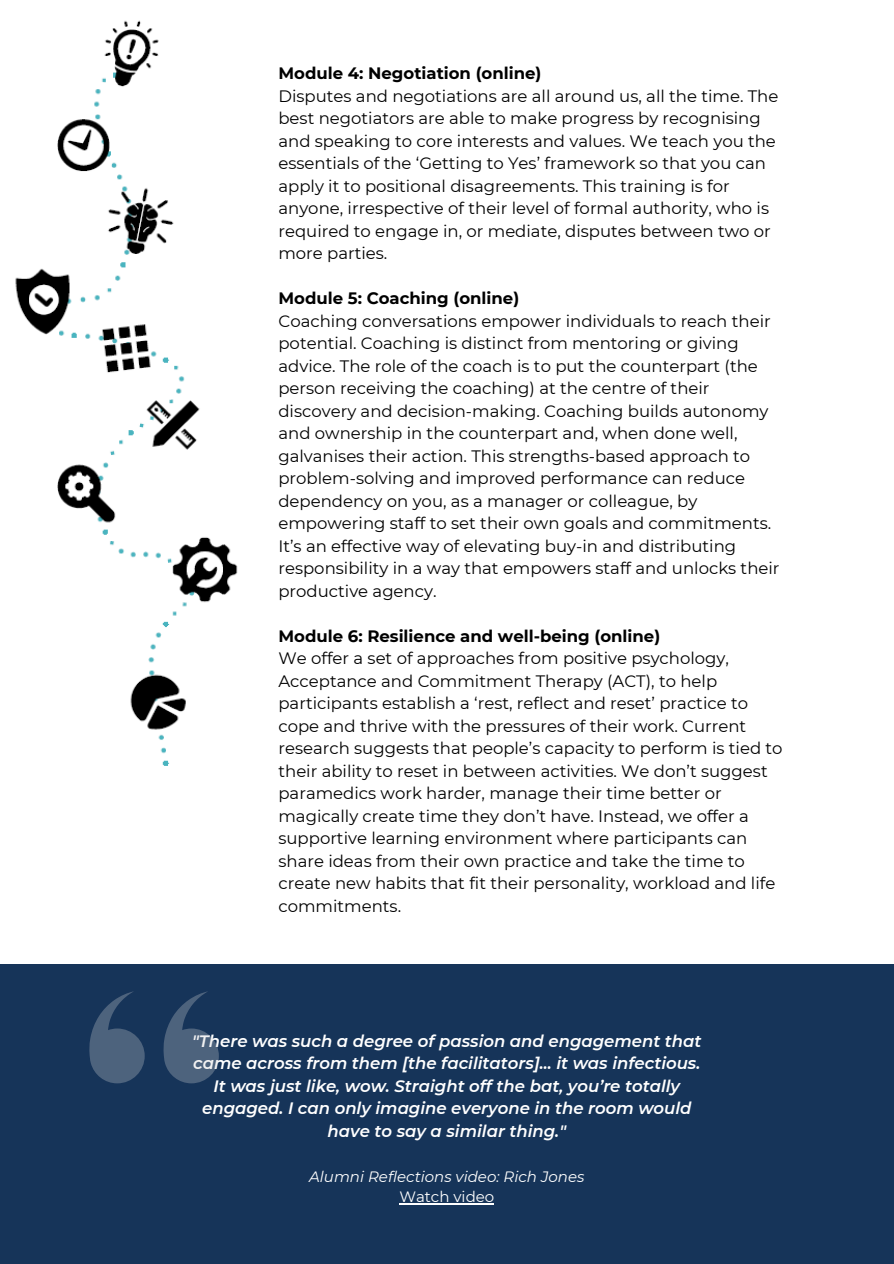
<style>
.page{position:relative;width:894px;height:1264px;background:#fff}
.page>*{position:absolute;margin:0;border:0;box-sizing:border-box;transform-origin:0 0}
.t1{font:16.5px/22.5px "Montserrat";color:#000}
.t2{font:italic 600 16.5px/22.5px "Montserrat";color:#fff;text-align:center}
.t3{font:700 16.5px "Montserrat";color:#000}
.t4{font:italic 15px "Montserrat";color:#fff}
.t5{font:15px "Montserrat";color:#fff}
</style>
<div class="page">
<img style="left:15px;top:20px;width:223px;height:746px">
<div style="left:0;top:964px;width:893px;height:299px;background:#163459"></div>
<hr style="left:399px;top:1202px;width:95px;height:2px;background:#fff">
<svg style="left:89px;top:991px;width:56px;height:92px"></svg>
<svg style="left:163px;top:991px;width:56px;height:92px"></svg>
<p class="t3" style="left:278px;top:63px;width:264px">Module 4: Negotiation (online)</p>
<p class="t1" style="left:278px;top:84px;width:501px">Disputes and negotiations are all around us, all the time. The best negotiators are able to make progress by recognising and speaking to core interests and values. We teach you the essentials of the ‘Getting to Yes’ framework so that you can apply it to positional disagreements. This training is for anyone, irrespective of their level of formal authority, who is required to engage in, or mediate, disputes between two or more parties.</p>
<p class="t3" style="left:278px;top:288px;width:242px">Module 5: Coaching (online)</p>
<p class="t1" style="left:278px;top:309px;width:502px">Coaching conversations empower individuals to reach their potential. Coaching is distinct from mentoring or giving advice. The role of the coach is to put the counterpart (the person receiving the coaching) at the centre of their discovery and decision-making. Coaching builds autonomy and ownership in the counterpart and, when done well, galvanises their action. This strengths-based approach to problem-solving and improved performance can reduce dependency on you, as a manager or colleague, by empowering staff to set their own goals and commitments.<br>It’s an effective way of elevating buy-in and distributing responsibility in a way that empowers staff and unlocks their productive agency.</p>
<p class="t3" style="left:278px;top:626px;width:383px">Module 6: Resilience and well-being (online)</p>
<p class="t1" style="left:278px;top:647px;width:505px">We offer a set of approaches from positive psychology, Acceptance and Commitment Therapy (ACT), to help participants establish a ‘rest, reflect and reset’ practice to cope and thrive with the pressures of their work. Current research suggests that people’s capacity to perform is tied to their ability to reset in between activities. We don’t suggest paramedics work harder, manage their time better or magically create time they don’t have. Instead, we offer a supportive learning environment where participants can share ideas from their own practice and take the time to create new habits that fit their personality, workload and life commitments.</p>
<h1 class="t2" style="left:192px;top:1029px;width:510px">"There was such a degree of passion and engagement that came across from them [the facilitators]... it was infectious.<br>It was just like, wow. Straight off the bat, you’re totally engaged. I can only imagine everyone in the room would have to say a similar thing."</h1>
<p class="t4" style="left:309px;top:1167px;width:277px">Alumni Reflections video: Rich Jones</p>
<p class="t5" style="left:399px;top:1187px;width:96px">Watch video</p>
</div>
